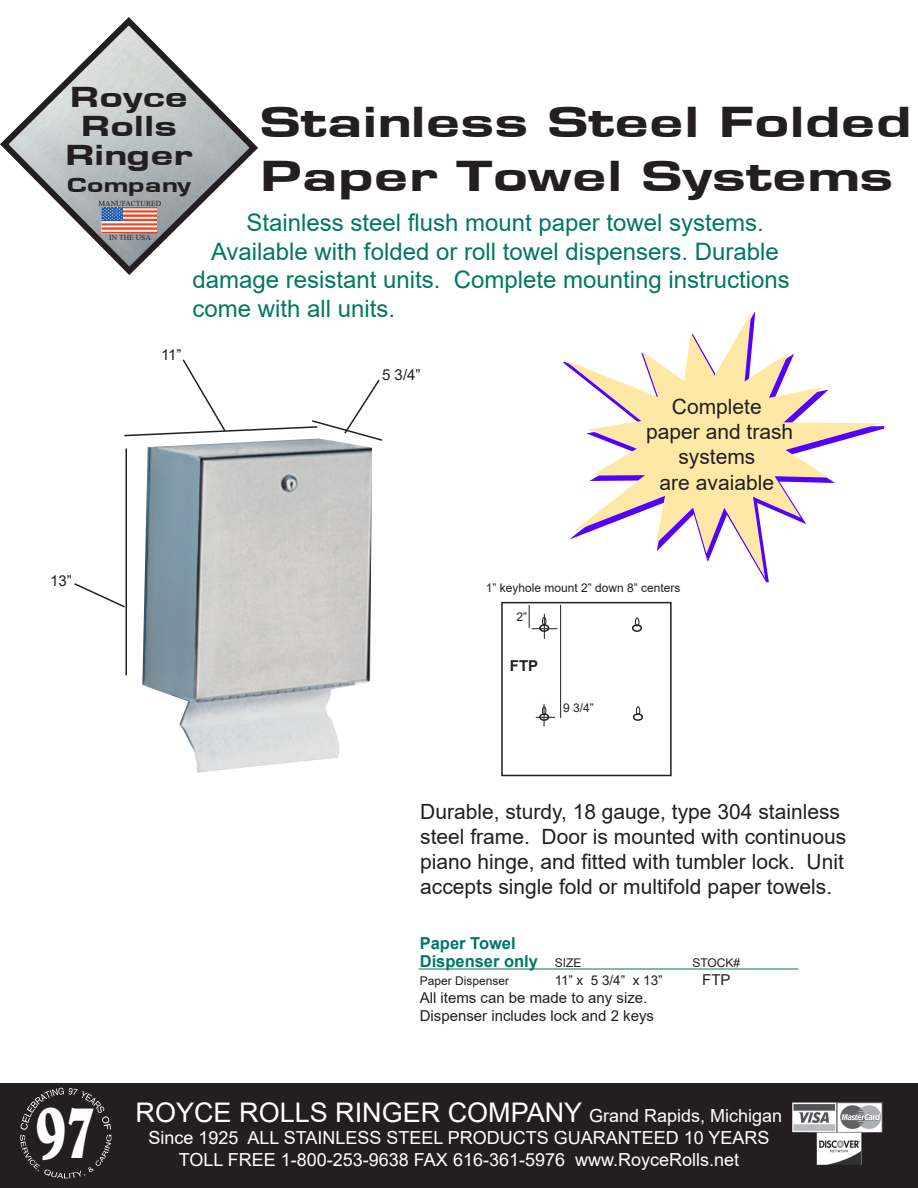
<style>
.page{position:relative;width:918px;height:1188px;background:#fff}
.page>*{position:absolute;margin:0;border:0;box-sizing:border-box;transform-origin:0 0}
.t1{font:70.2px "Old Century";color:#fff;scale:.69 1}
.t2{font:45px/54px "Eurose Heavyface";color:#231f20}
.t3{font:30px/29.2px "Eurose Heavyface";color:#231f20;text-align:center}
.t4{font:27px "Arial";color:#fff}
.t5{font:24px/28.5px "Arial";color:#007764}
.t6{font:21px/25.2px "Arial";color:#231f20}
.t7{font:21px "Eurose Heavyface";color:#231f20}
.t8{font:18px "Arial";color:#fff}
.t9{font:700 16.5px "Arial";color:#007764}
.t10{font:15px "Arial";color:#231f20}
.t11{font:700 15px "Arial";color:#231f20}
.t12{font:13.5px "Arial";color:#231f20}
.t13{font:12px "Arial";color:#231f20}
.t14{font:7.65px "Times New Roman";color:#231f20}
.s1{font-weight:400;font-size:12px;color:#231f20}
.s2{font-size:18px}
</style>
<div class="page">
<img style="left:142px;top:442px;width:230px;height:331px">
<svg style="left:74px;top:583px;width:51px;height:25px"></svg>
<svg style="left:124px;top:359px;width:258px;height:83px"></svg>
<svg style="left:0;top:17px;width:258px;height:258px"></svg>
<img style="left:102px;top:208px;width:55px;height:25px">
<hr style="left:418px;top:969px;width:380px;height:1px;background:#007764">
<svg style="left:564px;top:312px;width:318px;height:266px"></svg>
<div style="left:501px;top:602px;width:171px;height:174px;border:2px solid #231f20"></div>
<div style="left:632px;top:624px;width:10px;height:8px;border:2px solid #231f20;border-radius:50%"></div>
<div style="left:633px;top:713px;width:10px;height:8px;border:2px solid #231f20;border-radius:50%"></div>
<hr style="left:560px;top:605px;width:1px;height:113px;background:#231f20">
<svg style="left:536px;top:704px;width:19px;height:22px"></svg>
<svg style="left:636px;top:706px;width:4px;height:9px"></svg>
<svg style="left:529px;top:605px;width:28px;height:34px"></svg>
<svg style="left:635px;top:618px;width:4px;height:8px"></svg>
<hr style="left:125px;top:449px;width:2px;height:226px;background:#231f20">
<div style="left:0;top:1084px;width:918px;height:104px;background:#231f20"></div>
<svg style="left:20px;top:1088px;width:92px;height:90px"></svg>
<img style="left:792px;top:1102px;width:90px;height:63px">
<p class="t3" style="left:65px;top:82px;width:129px">Royce<br>Rolls<br>Ringer</p>
<p class="t7" style="left:67px;top:174px;width:126px">Company</p>
<p class="t14" style="left:98px;top:198px;width:64px">MANUFACTURED</p>
<p class="t14" style="left:109px;top:232px;width:43px">IN THE USA</p>
<p class="t2" style="left:260px;top:95px;width:653px">Stainless Steel Folded<br>Paper Towel Systems</p>
<p class="t5" style="left:211px;top:209px;width:569px;text-indent:35px">Stainless steel flush mount paper towel systems.<br>Available with folded or roll towel dispensers. Durable</p>
<p class="t5" style="left:192px;top:266px;width:599px">damage resistant units. Complete mounting instructions</p>
<p class="t5" style="left:192px;top:294px;width:204px">come with all units.</p>
<p class="t10" style="left:50px;top:571px;width:23px">13”</p>
<p class="t10" style="left:161px;top:344px;width:22px">11”</p>
<p class="t10" style="left:382px;top:365px;width:40px">5 3/4”</p>
<p class="t6" style="left:672px;top:394px;width:91px">Complete</p>
<p class="t6" style="left:646px;top:419px;width:149px;text-align:center">paper and trash systems</p>
<p class="t6" style="left:660px;top:469px;width:116px">are avaiable</p>
<p class="t13" style="left:486px;top:579px;width:196px">1” keyhole mount 2” down 8” centers</p>
<p class="t13" style="left:517px;top:608px;width:12px">2”</p>
<p class="t11" style="left:510px;top:655px;width:30px">FTP</p>
<p class="t13" style="left:563px;top:699px;width:32px">9 3/4”</p>
<p class="t6" style="left:420px;top:798px;width:428px">Durable, sturdy, 18 gauge, type 304 stainless steel frame. Door is mounted with continuous piano hinge, and fitted with tumbler lock. Unit accepts single fold or multifold paper towels.</p>
<p class="t9" style="left:420px;top:931px;width:97px">Paper Towel</p>
<p class="t9" style="left:420px;top:949px;width:163px">Dispenser only <span class="s1">SIZE</span></p>
<p class="t13" style="left:693px;top:954px;width:49px">STOCK#</p>
<p class="t13" style="left:420px;top:972px;width:91px">Paper Dispenser</p>
<p class="t12" style="left:555px;top:971px;width:110px">11” x 5 3/4” x 13”</p>
<p class="t10" style="left:702px;top:969px;width:30px">FTP</p>
<p class="t10" style="left:420px;top:987px;width:229px">All items can be made to any size.</p>
<p class="t10" style="left:420px;top:1005px;width:236px">Dispenser includes lock and 2 keys</p>
<p class="t1" style="left:36px;top:1092px;width:89px">97</p>
<p class="t4" style="left:136px;top:1094px;width:648px">ROYCE ROLLS RINGER COMPANY <span class="s2">Grand Rapids, Michigan</span></p>
<p class="t8" style="left:148px;top:1125px;width:623px">Since 1925 ALL STAINLESS STEEL PRODUCTS GUARANTEED 10 YEARS</p>
<p class="t8" style="left:179px;top:1147px;width:562px">TOLL FREE 1-800-253-9638 FAX 616-361-5976 www.RoyceRolls.net</p>
</div>
